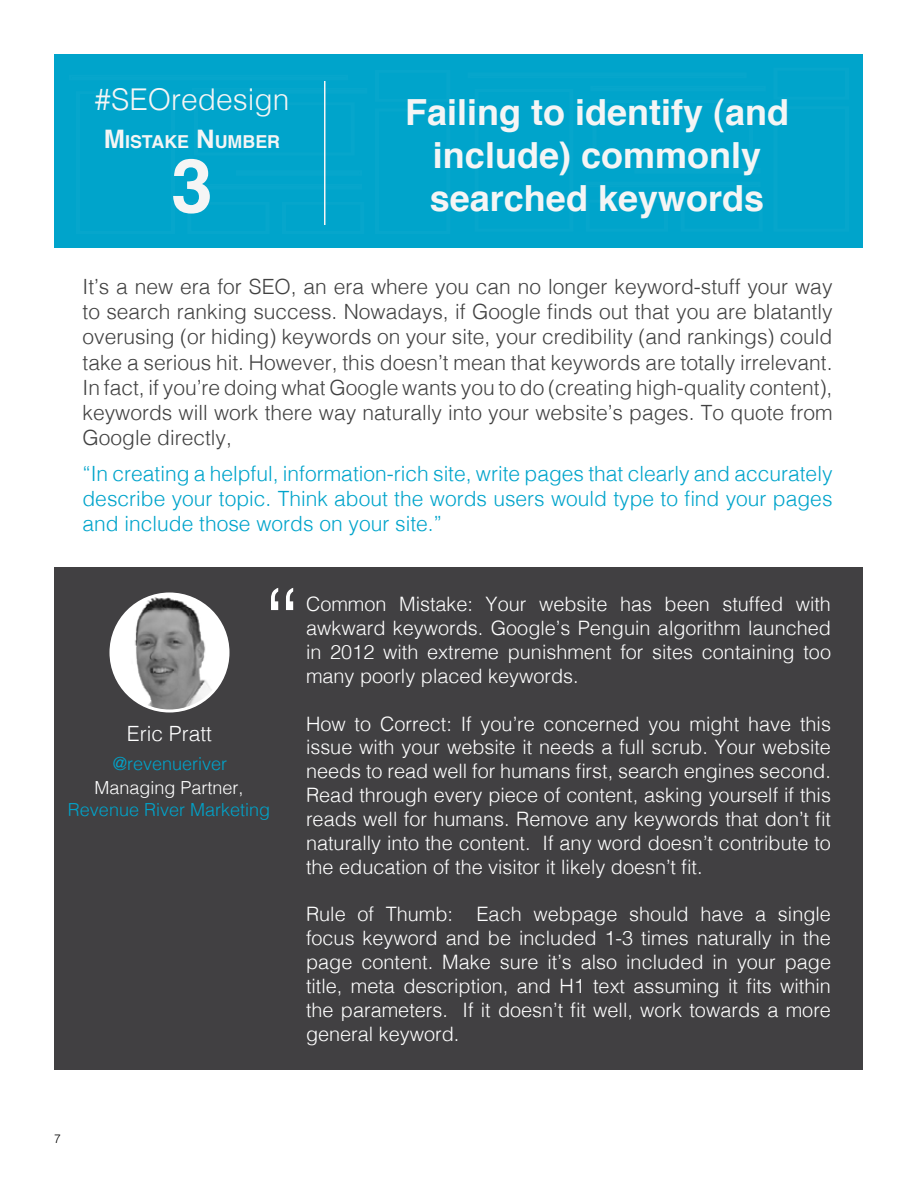
<style>
.page{position:relative;width:918px;height:1188px;background:#fff}
.page>*{position:absolute;margin:0;border:0;box-sizing:border-box;transform-origin:0 0}
.t1{font:300 99px "Helvetica";color:#fff}
.t2{font:700 75px "Helvetica";color:#f5f5f5}
.t3{font:700 36px/43.2px "Helvetica";color:#f5f5f5;text-align:center}
.t4{font:300 30px "Helvetica";color:#f5f5f5}
.t5{font:300 21px/25.2px "Helvetica";color:#414141;text-align:justify}
.t6{font:300 21px/25.2px "Helvetica";color:#00a4cb;text-align:justify}
.t7{font:300 21px "Helvetica";color:#fff}
.t8{font:300 19.8px/23.9px "Helvetica";color:#fff;text-align:justify}
.t9{font:300 18px "Helvetica";color:#00a4cb}
.t10{font:300 18px "Helvetica";color:#fff}
.t11{font:700 17.85px "Helvetica";color:#f5f5f5}
.t12{font:300 12px "Helvetica";color:#000}
.s1{font-size:25.5px}
</style>
<div class="page">
<div style="left:55px;top:55px;width:808px;height:193px;background:#00a4cb"></div>
<hr style="left:324px;top:81px;width:2px;height:144px;background:#f5f5f5">
<div style="left:55px;top:567px;width:808px;height:503px;background:#414042"></div>
<div style="left:111px;top:594px;width:117px;height:117px;background:#fff;border-radius:50%"></div>
<img style="left:123px;top:596px;width:104px;height:115px">
<div style="left:110px;top:592px;width:120px;height:120px;border:3px solid #fff;border-radius:50%"></div>
<h3 class="t4" style="left:94px;top:74px;width:197px">#SEOredesign</h3>
<p class="t11" style="left:104px;top:127px;width:178px"><span class="s1">M</span>ISTAKE <span class="s1">N</span>UMBER</p>
<h2 class="t2" style="left:171px;top:125px;width:43px">3</h2>
<h3 class="t3" style="left:405px;top:91px;width:386px">Failing to identify (and include) commonly searched keywords</h3>
<p class="t5" style="left:82px;top:273px;width:752px">It’s a new era for SEO, an era where you can no longer keyword-stuff your way to search ranking success. Nowadays, if Google finds out that you are blatantly overusing (or hiding) keywords on your site, your credibility (and rankings) could take a serious hit. However, this doesn’t mean that keywords are totally irrelevant.<br>In fact, if you’re doing what Google wants you to do (creating high-quality content), keywords will work there way naturally into your website’s pages. To quote from Google directly,</p>
<p class="t6" style="left:82px;top:459px;width:752px">“In creating a helpful, information-rich site, write pages that clearly and accurately describe your topic. Think about the words users would type to find your pages and include those words on your site.”</p>
<h1 class="t1" style="left:262px;top:540px;width:40px">“</h1>
<p class="t7" style="left:127px;top:716px;width:87px">Eric Pratt</p>
<p class="t9" style="left:113px;top:749px;width:116px">@revenueriver</p>
<p class="t10" style="left:94px;top:773px;width:151px">Managing Partner,</p>
<p class="t9" style="left:68px;top:794px;width:204px">Revenue River Marketing</p>
<p class="t8" style="left:306px;top:591px;width:527px">Common Mistake: Your website has been stuffed with awkward keywords. Google’s Penguin algorithm launched in 2012 with extreme punishment for sites containing too many poorly placed keywords.</p>
<p class="t8" style="left:306px;top:710px;width:527px">How to Correct: If you’re concerned you might have this issue with your website it needs a full scrub. Your website needs to read well for humans first, search engines second.<br>Read through every piece of content, asking yourself if this reads well for humans. Remove any keywords that don’t fit naturally into the content. If any word doesn’t contribute to the education of the visitor it likely doesn’t fit.</p>
<p class="t8" style="left:306px;top:901px;width:527px">Rule of Thumb: Each webpage should have a single focus keyword and be included 1-3 times naturally in the page content. Make sure it’s also included in your page title, meta description, and H1 text assuming it fits within the parameters. If it doesn’t fit well, work towards a more general keyword.</p>
<p class="t12" style="left:54px;top:1128px;width:8px">7</p>
</div>
